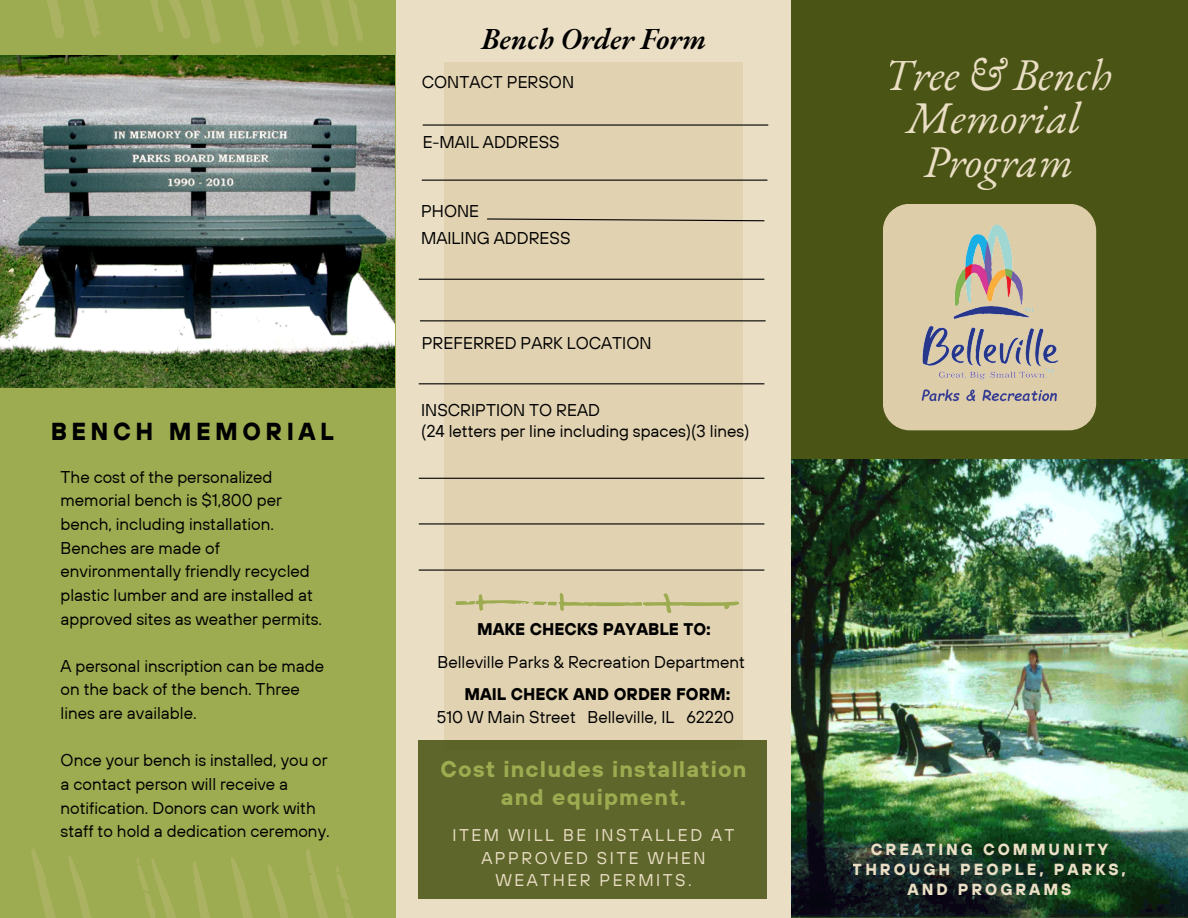
<style>
.page{position:relative;width:1188px;height:918px;background:#eadec4}
.page>*{position:absolute;margin:0;border:0;box-sizing:border-box;transform-origin:0 0}
.t1{font:italic 44.1px/43.5px "EB Garamond";color:#eadec4;text-align:center}
.t2{font:italic 600 29.7px "EB Garamond";color:#000}
.t3{font:700 24.45px "TT Hoves";letter-spacing:.185em;color:#000}
.t4{font:700 22.5px/28.2px "TT Hoves";letter-spacing:.05em;color:#9dac50;text-align:center}
.t5{font:16.95px/23.7px "TT Hoves";color:#000}
.t6{font:16.95px/22.5px "TT Hoves";letter-spacing:.145em;color:#eadec4;text-align:center}
.t7{font:700 16.8px "TT Hoves";color:#000}
.t8{font:700 16.05px/20.1px "TT Hoves";letter-spacing:.18em;color:#eadec4;text-align:center}
</style>
<div class="page">
<div style="left:792px;top:0;width:396px;height:469px;background:#495415"></div>
<img style="left:792px;top:459px;width:396px;height:459px">
<div style="left:0;top:0;width:396px;height:918px;background:#9dac50"></div>
<img style="left:0;top:55px;width:395px;height:332px">
<div style="left:883px;top:204px;width:213px;height:226px;background:#ddcda8"></div>
<img style="left:900px;top:204px;width:180px;height:227px">
<div style="left:445px;top:62px;width:298px;height:688px;background:#e1d2b1"></div>
<div style="left:419px;top:740px;width:348px;height:159px;background:#5e662c"></div>
<svg style="left:455px;top:593px;width:284px;height:20px"></svg>
<hr style="left:423px;top:124px;width:345px;height:2px;background:#000">
<hr style="left:422px;top:180px;width:345px;height:1px;background:#000">
<svg style="left:487px;top:218px;width:278px;height:4px"></svg>
<hr style="left:419px;top:279px;width:345px;height:1px;background:#000">
<hr style="left:420px;top:320px;width:346px;height:1px;background:#000">
<hr style="left:419px;top:383px;width:345px;height:1px;background:#000">
<hr style="left:419px;top:478px;width:345px;height:1px;background:#000">
<hr style="left:419px;top:570px;width:345px;height:1px;background:#000">
<hr style="left:419px;top:523px;width:345px;height:2px;background:#000">
<svg style="left:47px;top:0;width:316px;height:48px"></svg>
<svg style="left:31px;top:848px;width:322px;height:70px"></svg>
<h3 class="t3" style="left:51px;top:415px;width:285px">BENCH MEMORIAL</h3>
<p class="t5" style="left:61px;top:465px;width:263px">The cost of the personalized memorial bench is $1,800 per bench, including installation.<br>Benches are made of environmentally friendly recycled plastic lumber and are installed at approved sites as weather permits.</p>
<p class="t5" style="left:61px;top:654px;width:265px">A personal inscription can be made on the back of the bench. Three lines are available.</p>
<p class="t5" style="left:61px;top:748px;width:271px">Once your bench is installed, you or a contact person will receive a notification. Donors can work with staff to hold a dedication ceremony.</p>
<h2 class="t2" style="left:482px;top:19px;width:226px">Bench Order Form</h2>
<h6 class="t5" style="left:422px;top:70px;width:154px">CONTACT PERSON</h6>
<p class="t5" style="left:423px;top:129px;width:138px">E-MAIL ADDRESS</p>
<p class="t5" style="left:421px;top:199px;width:60px">PHONE</p>
<h6 class="t5" style="left:421px;top:226px;width:151px">MAILING ADDRESS</h6>
<p class="t5" style="left:422px;top:331px;width:231px">PREFERRED PARK LOCATION</p>
<h6 class="t5" style="left:421px;top:398px;width:180px">INSCRIPTION TO READ</h6>
<p class="t5" style="left:421px;top:419px;width:330px">(24 letters per line including spaces)(3 lines)</p>
<h6 class="t7" style="left:477px;top:619px;width:235px">MAKE CHECKS PAYABLE TO:</h6>
<p class="t5" style="left:438px;top:650px;width:309px">Belleville Parks &amp; Recreation Department</p>
<h6 class="t7" style="left:464px;top:683px;width:268px">MAIL CHECK AND ORDER FORM:</h6>
<p class="t5" style="left:437px;top:705px;width:299px">510 W Main Street Belleville, IL 62220</p>
<h6 class="t4" style="left:441px;top:754px;width:307px">Cost includes installation and equipment.</h6>
<p class="t6" style="left:453px;top:824px;width:284px">ITEM WILL BE INSTALLED AT<br>APPROVED SITE WHEN<br>WEATHER PERMITS.</p>
<h1 class="t1" style="left:885px;top:53px;width:228px">Tree &amp; Bench<br>Memorial<br>Program</h1>
<p class="t8" style="left:853px;top:839px;width:275px">CREATING COMMUNITY<br>THROUGH PEOPLE, PARKS,<br>AND PROGRAMS</p>
</div>
